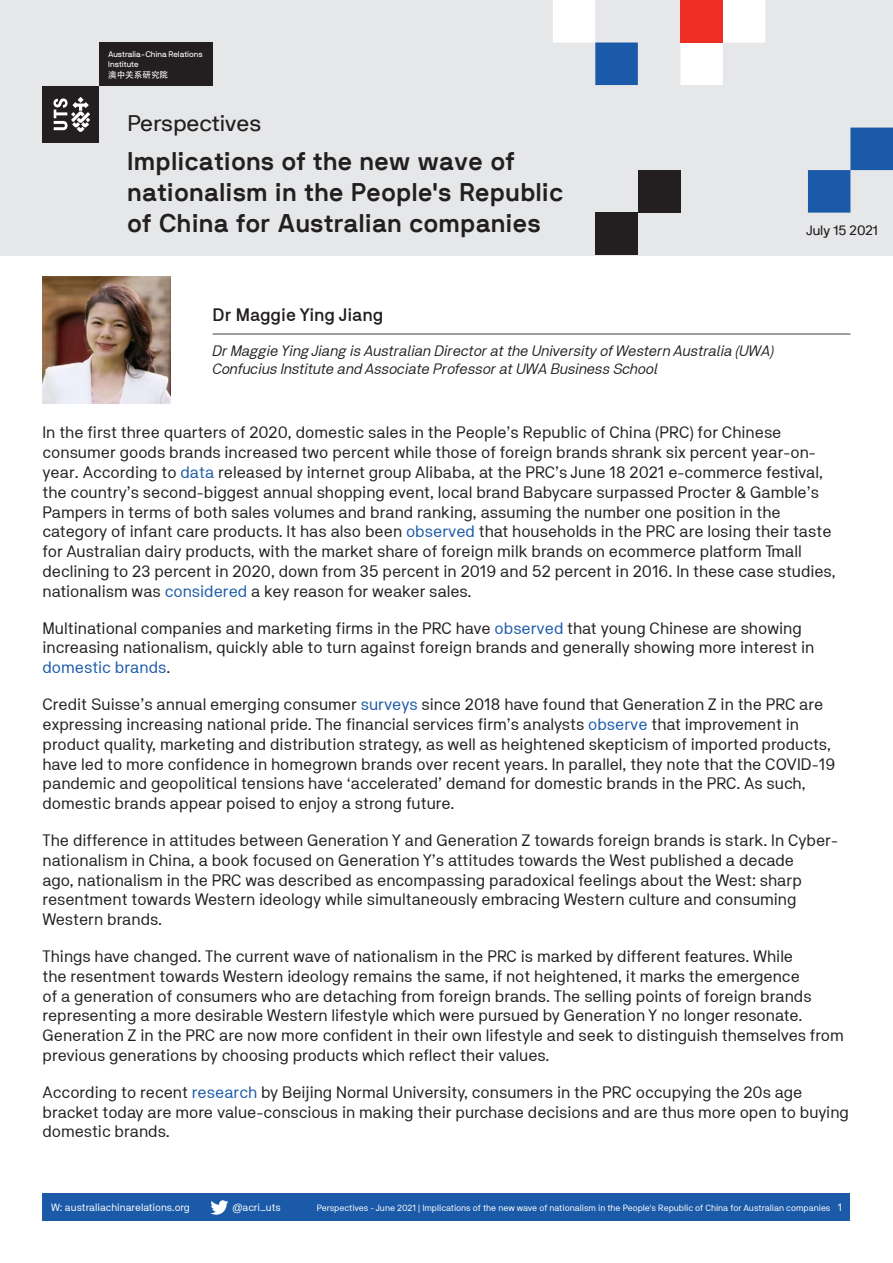
<style>
.page{position:relative;width:893px;height:1263px;background:#fff}
.page>*{position:absolute;margin:0;border:0;box-sizing:border-box;transform-origin:0 0}
.Heading_1{font:700 25.5px/30.6px "NB International Pro";color:#231f20}
.Heading_1-2{font:22.5px "NB International Pro";letter-spacing:-.01em;color:#231f20}
.Body_Copy_copy{font:500 18px "NB Akademie Std";color:#231f20}
.Body_Copy{font:16.5px/19.8px "NB Akademie Std";color:#231f20}
.Body_Copy-2{font:italic 15px/18px "NB Akademie Std";color:#231f20}
.Heading_1-3{font:13.5px "NB International Pro";color:#231f20}
.t1{font:10.5px "NB Akademie Std";color:#fff}
.t2{font:9px "NB Akademie Std";color:#fff}
.t3{font:8.55px "Adobe Heiti Std Regular G Bpc EUC H";color:#fff}
.t4{font:8.1px/9.8px "NB International Pro";color:#fff}
.s1{color:#1b5aa9}
.s2{font-size:10.5px}
</style>
<div class="page">
<div style="left:43px;top:1193px;width:807px;height:27px;background:#1b5aa9"></div>
<svg style="left:210px;top:1200px;width:18px;height:15px"></svg>
<div style="left:0;top:0;width:893px;height:255px;background:#e6e7e9"></div>
<svg style="left:553px;top:0;width:212px;height:43px"></svg>
<div style="left:680px;top:0;width:43px;height:43px;background:#ee2e22"></div>
<svg style="left:595px;top:43px;width:298px;height:170px"></svg>
<div style="left:638px;top:170px;width:42px;height:43px;background:#231f20"></div>
<div style="left:595px;top:213px;width:43px;height:42px;background:#231f20"></div>
<hr style="left:213px;top:334px;width:637px;height:1px;background:#3e3e3f">
<img style="left:43px;top:276px;width:127px;height:128px">
<div style="left:43px;top:86px;width:56px;height:56px;background:#231f20"></div>
<div style="left:99px;top:43px;width:114px;height:43px;background:#231f20"></div>
<svg style="left:53px;top:97px;width:37px;height:35px"></svg>
<p class="t4" style="left:108px;top:49px;width:96px">Australia-China Relations<br>Institute</p>
<p class="t3" style="left:108px;top:69px;width:62px">澳中关系研究院</p>
<p class="Heading_1-2" style="left:128px;top:110px;width:135px">Perspectives</p>
<p class="Heading_1" style="left:128px;top:146px;width:438px">Implications of the new wave of nationalism in the People's Republic of China for Australian companies</p>
<p class="Body_Copy_copy" style="left:213px;top:304px;width:172px">Dr Maggie Ying Jiang</p>
<p class="Body_Copy-2" style="left:213px;top:341px;width:562px">Dr Maggie Ying Jiang is Australian Director at the University of Western Australia (UWA)<br>Confucius Institute and Associate Professor at UWA Business School</p>
<p class="Heading_1-3" style="left:806px;top:222px;width:73px">July 15 2021</p>
<p class="Body_Copy" style="left:43px;top:423px;width:795px">In the first three quarters of 2020, domestic sales in the People’s Republic of China (PRC) for Chinese consumer goods brands increased two percent while those of foreign brands shrank six percent year-on&shy;year. According to <span class="s1">data</span> released by internet group Alibaba, at the PRC’s June 18 2021 e-commerce festival, the country’s second-biggest annual shopping event, local brand Babycare surpassed Procter &amp; Gamble’s Pampers in terms of both sales volumes and brand ranking, assuming the number one position in the category of infant care products. It has also been <span class="s1">observed</span> that households in the PRC are losing their taste for Australian dairy products, with the market share of foreign milk brands on ecommerce platform Tmall declining to 23 percent in 2020, down from 35 percent in 2019 and 52 percent in 2016. In these case studies, nationalism was <span class="s1">considered</span> a key reason for weaker sales.</p>
<p class="Body_Copy" style="left:43px;top:618px;width:773px">Multinational companies and marketing firms in the PRC have <span class="s1">observed</span> that young Chinese are showing increasing nationalism, quickly able to turn against foreign brands and generally showing more interest in <span class="s1">domestic brands</span>.</p>
<p class="Body_Copy" style="left:43px;top:694px;width:794px">Credit Suisse’s annual emerging consumer <span class="s1">surveys</span> since 2018 have found that Generation Z in the PRC are expressing increasing national pride. The financial services firm’s analysts <span class="s1">observe</span> that improvement in product quality, marketing and distribution strategy, as well as heightened skepticism of imported products, have led to more confidence in homegrown brands over recent years. In parallel, they note that the COVID-19 pandemic and geopolitical tensions have ‘accelerated’ demand for domestic brands in the PRC. As such, domestic brands appear poised to enjoy a strong future.</p>
<p class="Body_Copy" style="left:43px;top:830px;width:797px">The difference in attitudes between Generation Y and Generation Z towards foreign brands is stark. In Cyber&shy;nationalism in China, a book focused on Generation Y’s attitudes towards the West published a decade<br>ago, nationalism in the PRC was described as encompassing paradoxical feelings about the West: sharp resentment towards Western ideology while simultaneously embracing Western culture and consuming Western brands.</p>
<p class="Body_Copy" style="left:43px;top:946px;width:803px">Things have changed. The current wave of nationalism in the PRC is marked by different features. While<br>the resentment towards Western ideology remains the same, if not heightened, it marks the emergence<br>of a generation of consumers who are detaching from foreign brands. The selling points of foreign brands representing a more desirable Western lifestyle which were pursued by Generation Y no longer resonate.<br>Generation Z in the PRC are now more confident in their own lifestyle and seek to distinguish themselves from previous generations by choosing products which reflect their values.</p>
<p class="Body_Copy" style="left:43px;top:1082px;width:808px">According to recent <span class="s1">research</span> by Beijing Normal University, consumers in the PRC occupying the 20s age bracket today are more value-conscious in making their purchase decisions and are thus more open to buying domestic brands.</p>
<p class="t1" style="left:51px;top:1201px;width:140px">W: australiachinarelations.org</p>
<p class="t1" style="left:233px;top:1201px;width:50px">@acri_uts</p>
<p class="t2" style="left:317px;top:1202px;width:527px">Perspectives - June 2021 | Implications of the new wave of nationalism in the People's Republic of China for Australian companies <span class="s2">1</span></p>
</div>
